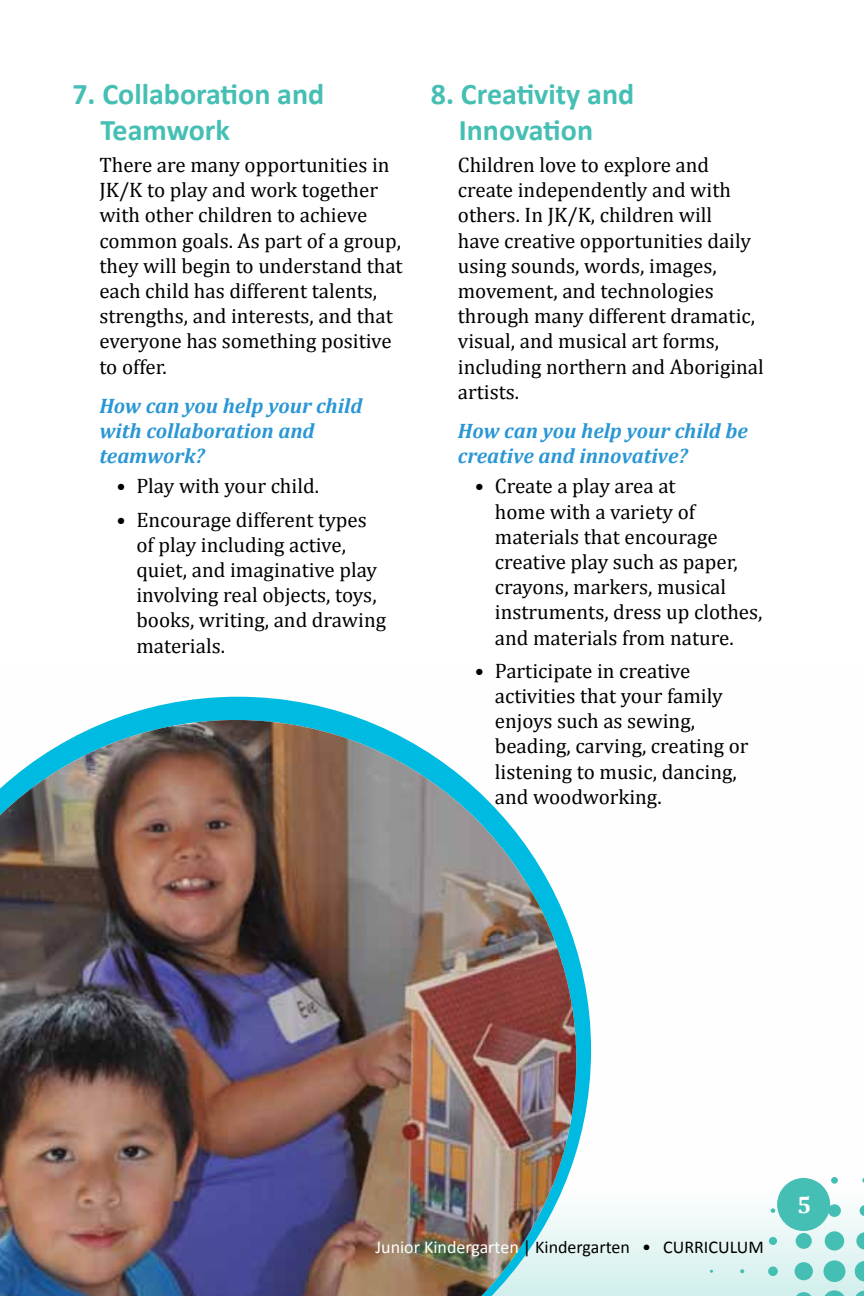
<style>
.page{position:relative;width:864px;height:1296px;background:#fff}
.page>*{position:absolute;margin:0;border:0;box-sizing:border-box;transform-origin:0 0}
.t1{font:700 30px/36px "Calibri";color:#45bfb4}
.t2{font:700 24px "Cambria";color:#fff}
.t3{font:21px/25.2px "Cambria";color:#000}
.t4{font:italic 700 21px/25.2px "Cambria";color:#2a97d4}
.t5{font:18px "Calibri";color:#000}
.s1{color:#fff}
</style>
<div class="page">
<svg style="left:225px;top:696px;width:639px;height:600px"></svg>
<svg style="left:854px;top:1291px;width:10px;height:5px"></svg>
<svg style="left:823px;top:1290px;width:23px;height:6px"></svg>
<svg style="left:794px;top:1292px;width:19px;height:4px"></svg>
<svg style="left:855px;top:1261px;width:9px;height:21px"></svg>
<div style="left:824px;top:1260px;width:21px;height:22px;background:#45bfb4;border-radius:50%"></div>
<div style="left:795px;top:1262px;width:18px;height:18px;background:#45bfb4;border-radius:50%"></div>
<div style="left:768px;top:1266px;width:10px;height:10px;background:#45bfb4;border-radius:50%"></div>
<svg style="left:740px;top:1269px;width:4px;height:4px"></svg>
<svg style="left:856px;top:1232px;width:8px;height:18px"></svg>
<div style="left:825px;top:1231px;width:19px;height:20px;background:#45bfb4;border-radius:50%"></div>
<div style="left:796px;top:1233px;width:16px;height:16px;background:#45bfb4;border-radius:50%"></div>
<div style="left:769px;top:1237px;width:8px;height:8px;background:#45bfb4;border-radius:50%"></div>
<svg style="left:860px;top:1205px;width:4px;height:11px"></svg>
<div style="left:828px;top:1204px;width:13px;height:13px;background:#45bfb4;border-radius:50%"></div>
<svg style="left:771px;top:1208px;width:4px;height:5px"></svg>
<div style="left:831px;top:1177px;width:7px;height:7px;background:#45bfb4;border-radius:50%"></div>
<div style="left:777px;top:1178px;width:53px;height:53px;background:#45bfb4;border-radius:50%"></div>
<svg style="left:111px;top:697px;width:480px;height:599px"></svg>
<img style="left:0;top:720px;width:576px;height:576px">
<h1 class="t1" style="left:100px;top:76px;width:225px;text-indent:-28px">7. Collaboration and<br>Teamwork</h1>
<p class="t3" style="left:99px;top:152px;width:305px">There are many opportunities in<br>JK/K to play and work together with other children to achieve common goals. As part of a group, they will begin to understand that each child has different talents, strengths, and interests, and that everyone has something positive to offer.</p>
<p class="t4" style="left:99px;top:392px;width:265px">How can you help your child with collaboration and teamwork?</p>
<p class="t3" style="left:116px;top:474px;width:204px">• Play with your child.</p>
<p class="t3" style="left:136px;top:507px;width:251px;text-indent:-20px">• Encourage different types of play including active, quiet, and imaginative play involving real objects, toys, books, writing, and drawing materials.</p>
<h1 class="t1" style="left:431px;top:76px;width:205px;text-align:center">8. Creativity and<br>Innovation</h1>
<p class="t3" style="left:458px;top:152px;width:308px">Children love to explore and create independently and with others. In JK/K, children will<br>have creative opportunities daily using sounds, words, images, movement, and technologies through many different dramatic, visual, and musical art forms, including northern and Aboriginal artists.</p>
<p class="t4" style="left:458px;top:418px;width:292px">How can you help your child be creative and innovative?</p>
<p class="t3" style="left:495px;top:474px;width:269px;text-indent:-20px">• Create a play area at<br>home with a variety of materials that encourage creative play such as paper, crayons, markers, musical instruments, dress up clothes, and materials from nature.</p>
<p class="t3" style="left:495px;top:658px;width:255px;text-indent:-20px">• Participate in creative activities that your family enjoys such as sewing, beading, carving, creating or listening to music, dancing, and woodworking.</p>
<p class="t5" style="left:376px;top:1236px;width:390px"><span class="s1">Junior Kindergarten</span> | Kindergarten • CURRICULUM</p>
<p class="t2" style="left:797px;top:1190px;width:16px">5</p>
</div>
